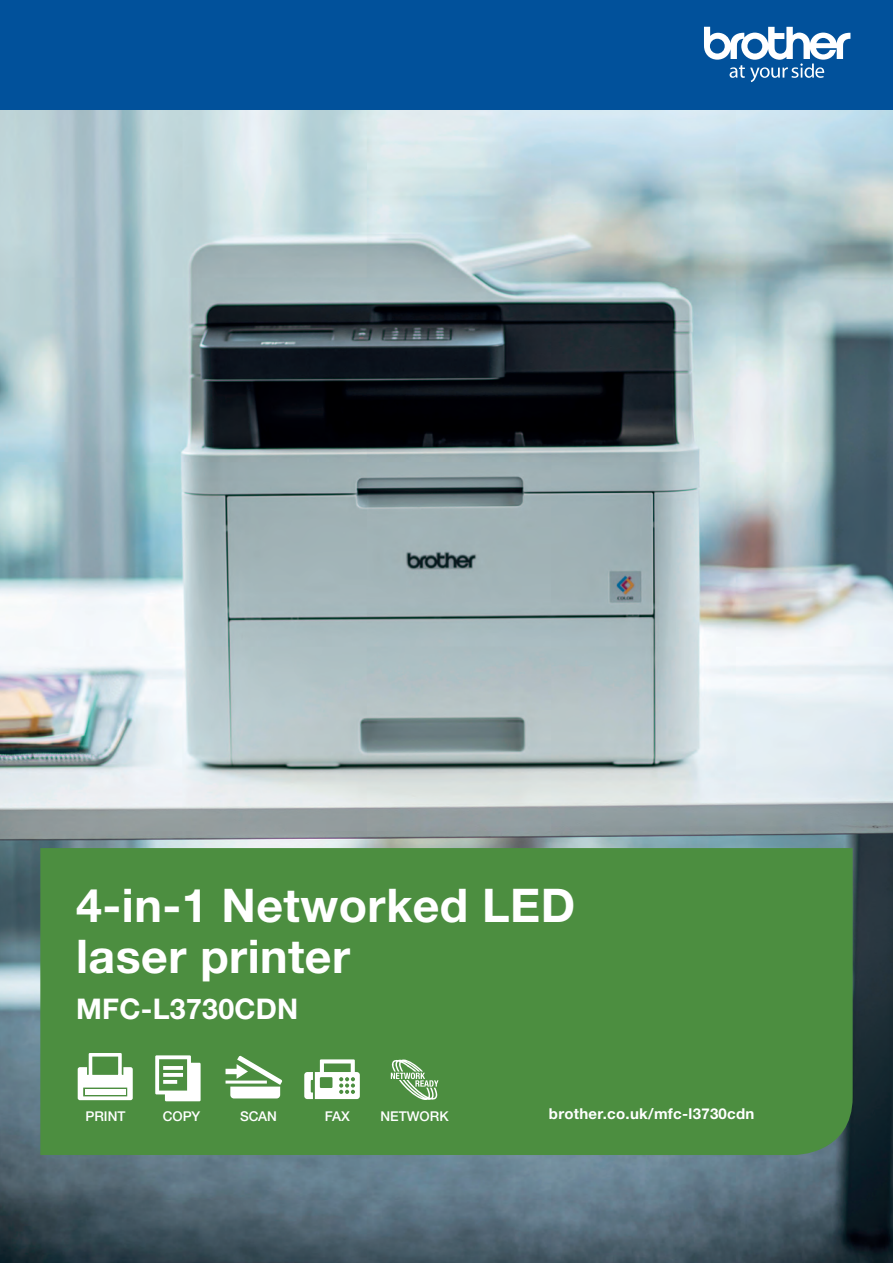
<style>
.page{position:relative;width:893px;height:1263px;background:#fff}
.page>*{position:absolute;margin:0;border:0;box-sizing:border-box;transform-origin:0 0}
.t1{font:700 46.5px "Helvetica Neue LTW1 G";letter-spacing:.01em;color:#fff}
.t2{font:700 28.5px "Helvetica Neue LTW1 G";letter-spacing:.01em;color:#fff}
.t3{font:700 15px "Helvetica Neue LTW1 G";letter-spacing:.02em;color:#fff}
.t4{font:500 14.1px "Helvetica Neue LTW1 G";color:#fff}
.t5{font:500 13.5px "Helvetica Neue LTW1 G";color:#fff}
</style>
<div class="page">
<img style="left:0;top:110px;width:893px;height:1153px">
<div style="left:0;top:0;width:893px;height:110px;background:#01519b"></div>
<svg style="left:704px;top:27px;width:146px;height:55px"></svg>
<div style="left:38px;top:846px;width:817px;height:311px;background:#4c8e40"></div>
<svg style="left:226px;top:1055px;width:56px;height:43px"></svg>
<svg style="left:78px;top:1053px;width:55px;height:47px"></svg>
<div style="left:85px;top:1089px;width:41px;height:6px;background:#fff"></div>
<svg style="left:155px;top:1055px;width:46px;height:46px"></svg>
<svg style="left:304px;top:1059px;width:56px;height:40px"></svg>
<svg style="left:391px;top:1059px;width:47px;height:41px;background:#7dad75"></svg>
<p class="t1" style="left:76px;top:876px;width:500px">4-in-1 Networked LED</p>
<p class="t1" style="left:76px;top:927px;width:275px">laser printer</p>
<p class="t2" style="left:76px;top:991px;width:224px">MFC-L3730CDN</p>
<p class="t5" style="left:85px;top:1108px;width:42px">PRINT</p>
<p class="t5" style="left:163px;top:1108px;width:39px">COPY</p>
<p class="t5" style="left:240px;top:1108px;width:39px">SCAN</p>
<p class="t5" style="left:325px;top:1108px;width:27px">FAX</p>
<p class="t4" style="left:379px;top:1105px;width:72px">WIRELESS</p>
<p class="t5" style="left:381px;top:1108px;width:70px">NETWORK</p>
<p class="t3" style="left:549px;top:1105px;width:207px">brother.co.uk/mfc-l3730cdn</p>
</div>
